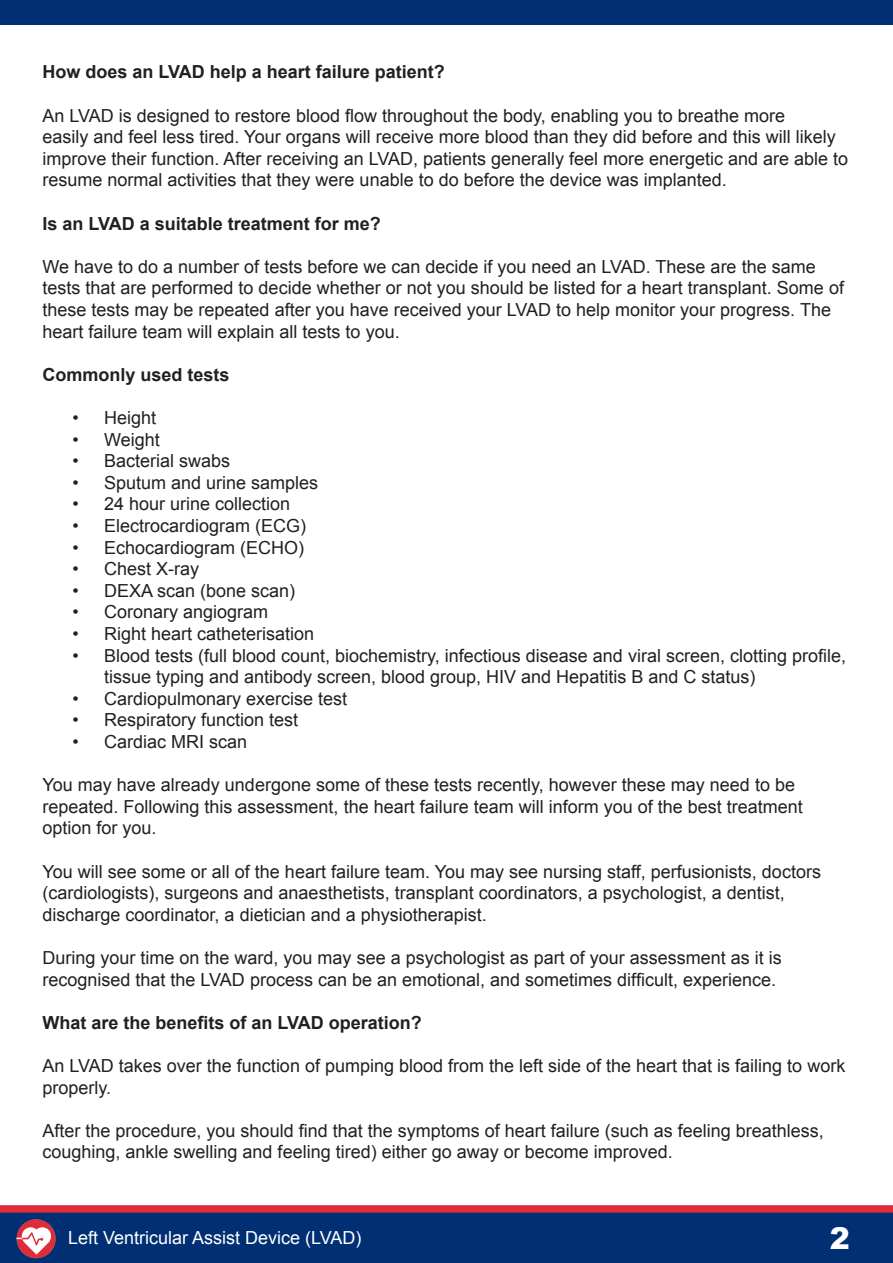
<style>
.page{position:relative;width:893px;height:1263px;background:#fff}
.page>*{position:absolute;margin:0;border:0;box-sizing:border-box;transform-origin:0 0}
.t1{font:900 30px "Arial";color:#fff}
.t2{font:18px/21.6px "Arial";color:#231f20}
.t3{font:700 18px "Arial";color:#231f20}
.t4{font:18px "Arial";color:#fff}
</style>
<div class="page">
<div style="left:0;top:1208px;width:893px;height:55px;background:#002f74"></div>
<div style="left:0;top:1205px;width:893px;height:8px;background:#de2c38"></div>
<div style="left:17px;top:1219px;width:39px;height:39px;background:#de2c38;border-radius:50%"></div>
<svg style="left:17px;top:1227px;width:35px;height:27px"></svg>
<div style="left:0;top:0;width:893px;height:25px;background:#002f74"></div>
<p class="t3" style="left:43px;top:60px;width:404px">How does an LVAD help a heart failure patient?</p>
<p class="t2" style="left:43px;top:105px;width:807px">An LVAD is designed to restore blood flow throughout the body, enabling you to breathe more<br>easily and feel less tired. Your organs will receive more blood than they did before and this will likely improve their function. After receiving an LVAD, patients generally feel more energetic and are able to resume normal activities that they were unable to do before the device was implanted.</p>
<p class="t3" style="left:43px;top:211px;width:340px">Is an LVAD a suitable treatment for me?</p>
<p class="t2" style="left:43px;top:256px;width:803px">We have to do a number of tests before we can decide if you need an LVAD. These are the same tests that are performed to decide whether or not you should be listed for a heart transplant. Some of these tests may be repeated after you have received your LVAD to help monitor your progress. The heart failure team will explain all tests to you.</p>
<p class="t3" style="left:43px;top:363px;width:189px">Commonly used tests</p>
<p class="t2" style="left:73px;top:407px;width:85px">• Height</p>
<p class="t2" style="left:73px;top:429px;width:89px">• Weight</p>
<p class="t2" style="left:73px;top:450px;width:159px">• Bacterial swabs</p>
<p class="t2" style="left:73px;top:472px;width:247px">• Sputum and urine samples</p>
<p class="t2" style="left:73px;top:493px;width:219px">• 24 hour urine collection</p>
<p class="t2" style="left:73px;top:515px;width:235px">• Electrocardiogram (ECG)</p>
<p class="t2" style="left:73px;top:537px;width:233px">• Echocardiogram (ECHO)</p>
<p class="t2" style="left:73px;top:558px;width:128px">• Chest X-ray</p>
<p class="t2" style="left:73px;top:580px;width:224px">• DEXA scan (bone scan)</p>
<p class="t2" style="left:73px;top:601px;width:197px">• Coronary angiogram</p>
<p class="t2" style="left:73px;top:623px;width:243px">• Right heart catheterisation</p>
<p class="t2" style="left:104px;top:645px;width:744px;text-indent:-31px">• Blood tests (full blood count, biochemistry, infectious disease and viral screen, clotting profile, tissue typing and antibody screen, blood group, HIV and Hepatitis B and C status)</p>
<p class="t2" style="left:73px;top:688px;width:276px">• Cardiopulmonary exercise test</p>
<p class="t2" style="left:73px;top:709px;width:227px">• Respiratory function test</p>
<p class="t2" style="left:73px;top:731px;width:176px">• Cardiac MRI scan</p>
<p class="t2" style="left:43px;top:774px;width:762px">You may have already undergone some of these tests recently, however these may need to be repeated. Following this assessment, the heart failure team will inform you of the best treatment option for you.</p>
<p class="t2" style="left:43px;top:861px;width:780px">You will see some or all of the heart failure team. You may see nursing staff, perfusionists, doctors (cardiologists), surgeons and anaesthetists, transplant coordinators, a psychologist, a dentist, discharge coordinator, a dietician and a physiotherapist.</p>
<p class="t2" style="left:43px;top:947px;width:741px">During your time on the ward, you may see a psychologist as part of your assessment as it is recognised that the LVAD process can be an emotional, and sometimes difficult, experience.</p>
<p class="t3" style="left:43px;top:1011px;width:381px">What are the benefits of an LVAD operation?</p>
<p class="t2" style="left:43px;top:1055px;width:804px">An LVAD takes over the function of pumping blood from the left side of the heart that is failing to work properly.</p>
<p class="t2" style="left:43px;top:1120px;width:783px">After the procedure, you should find that the symptoms of heart failure (such as feeling breathless, coughing, ankle swelling and feeling tired) either go away or become improved.</p>
<p class="t4" style="left:68px;top:1226px;width:295px">Left Ventricular Assist Device (LVAD)</p>
<h1 class="t1" style="left:830px;top:1216px;width:22px">2</h1>
</div>
